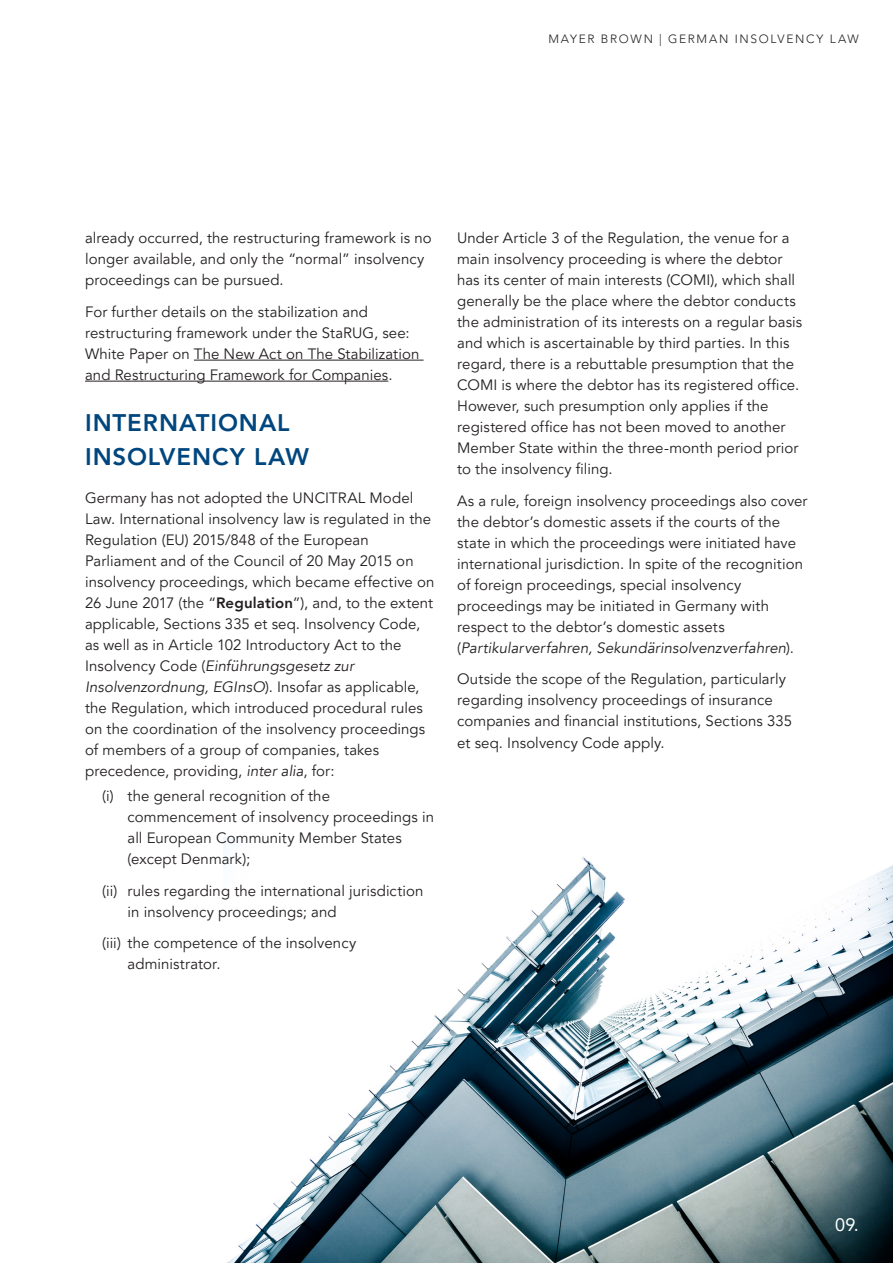
<style>
.page{position:relative;width:893px;height:1263px;background:#fff}
.page>*{position:absolute;margin:0;border:0;box-sizing:border-box;transform-origin:0 0}
.Subhead_L1{font:800 24px/34.5px "Avenir LT Pro";letter-spacing:.04em;color:#00467e}
.t1{font:18px "Avenir LT Pro";color:#fff}
.Body_copy{font:15px/21px "Avenir LT Pro";letter-spacing:.005em;color:#231f20}
.Body_copy_w_indent{font:15px/21px "Avenir LT Pro";letter-spacing:.005em;color:#231f20}
.t2{font:300 12px "Avenir LT Pro";letter-spacing:.14em;color:#231f20}
.s1{font-family:"Avenir";font-weight:800}
.s2{font-family:"Avenir";font-style:italic}
</style>
<div class="page">
<img style="left:223px;top:838px;width:670px;height:425px">
<hr style="left:194px;top:360px;width:230px;height:1px;background:#231f20">
<hr style="left:85px;top:381px;width:303px;height:1px;background:#231f20">
<p class="t2" style="left:548px;top:32px;width:312px">MAYER BROWN | GERMAN INSOLVENCY LAW</p>
<p class="Body_copy" style="left:85px;top:228px;width:348px">already occurred, the restructuring framework is no longer available, and only the “normal” insolvency proceedings can be pursued.</p>
<p class="Body_copy" style="left:85px;top:301px;width:336px">For further details on the stabilization and restructuring framework under the StaRUG, see:<br>White Paper on The New Act on The Stabilization and Restructuring Framework for Companies.</p>
<p class="Subhead_L1" style="left:85px;top:405px;width:225px">INTERNATIONAL<br>INSOLVENCY LAW</p>
<p class="Body_copy" style="left:85px;top:488px;width:351px">Germany has not adopted the UNCITRAL Model Law. International insolvency law is regulated in the Regulation (EU) 2015/848 of the European Parliament and of the Council of 20 May 2015 on insolvency proceedings, which became effective on 26 June 2017 (the “<span class="s1">Regulation</span>”), and, to the extent applicable, Sections 335 et seq. Insolvency Code, as well as in Article 102 Introductory Act to the Insolvency Code (<span class="s2">Einführungsgesetz zur Insolvenzordnung, EGInsO</span>). Insofar as applicable, the Regulation, which introduced procedural rules on the coordination of the insolvency proceedings of members of a group of companies, takes precedence, providing, <span class="s2">inter alia</span>, for:</p>
<p class="Body_copy_w_indent" style="left:128px;top:786px;width:308px;text-indent:-26px">(i) the general recognition of the commencement of insolvency proceedings in all European Community Member States (except Denmark);</p>
<p class="Body_copy_w_indent" style="left:128px;top:880px;width:297px;text-indent:-26px">(ii) rules regarding the international jurisdiction in insolvency proceedings; and</p>
<p class="Body_copy_w_indent" style="left:128px;top:933px;width:230px;text-indent:-26px">(iii) the competence of the insolvency administrator.</p>
<p class="Body_copy" style="left:457px;top:228px;width:347px">Under Article 3 of the Regulation, the venue for a main insolvency proceeding is where the debtor has its center of main interests (COMI), which shall generally be the place where the debtor conducts the administration of its interests on a regular basis and which is ascertainable by third parties. In this regard, there is a rebuttable presumption that the COMI is where the debtor has its registered office.<br>However, such presumption only applies if the registered office has not been moved to another Member State within the three-month period prior to the insolvency filing.</p>
<p class="Body_copy" style="left:457px;top:490px;width:352px">As a rule, foreign insolvency proceedings also cover the debtor’s domestic assets if the courts of the state in which the proceedings were initiated have international jurisdiction. In spite of the recognition of foreign proceedings, special insolvency proceedings may be initiated in Germany with respect to the debtor’s domestic assets (<span class="s2">Partikularverfahren, Sekundärinsolvenzverfahren</span>).</p>
<p class="Body_copy" style="left:457px;top:669px;width:336px">Outside the scope of the Regulation, particularly regarding insolvency proceedings of insurance companies and financial institutions, Sections 335 et seq. Insolvency Code apply.</p>
<p class="t1" style="left:835px;top:1214px;width:25px">09.</p>
</div>
